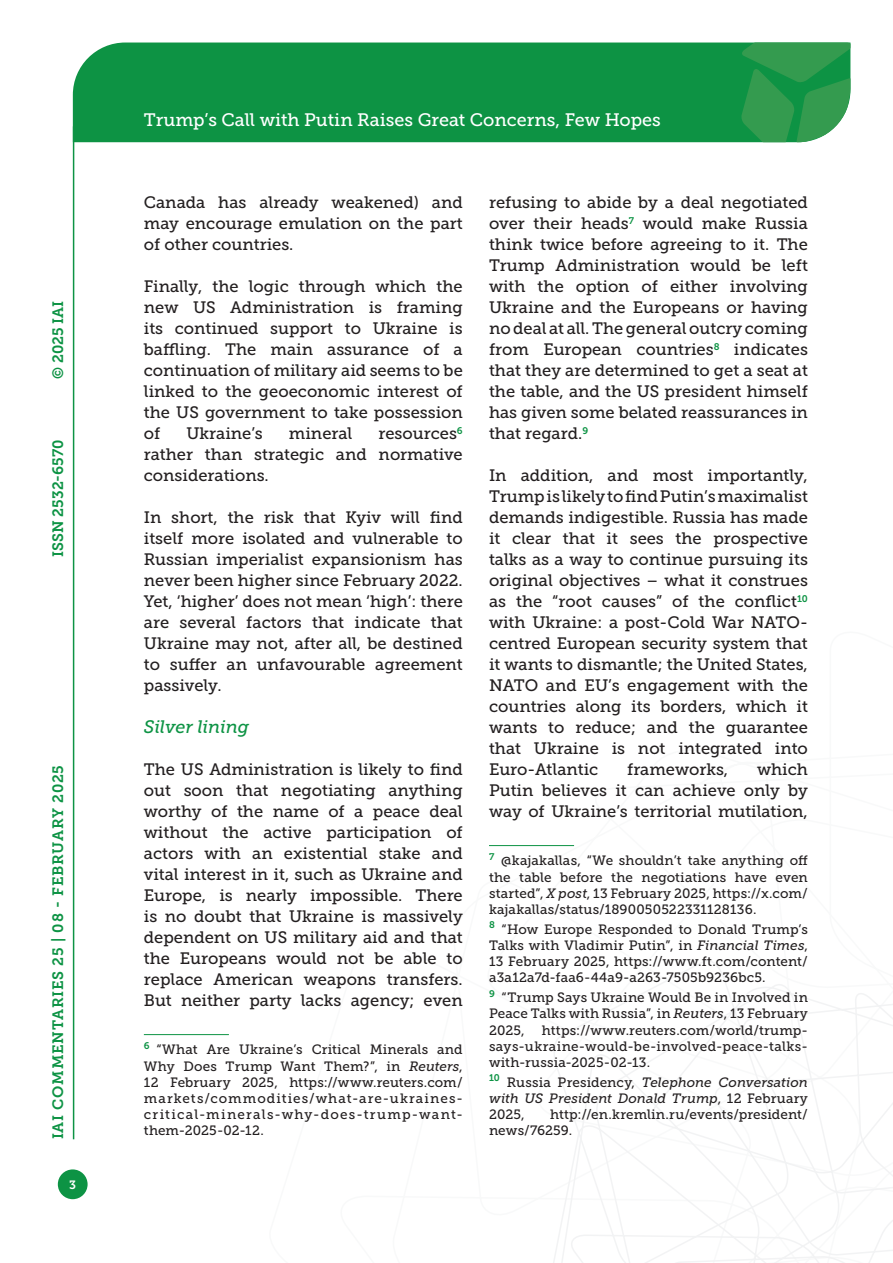
<style>
.page{position:relative;width:893px;height:1263px;background:#fff}
.page>*{position:absolute;margin:0;border:0;box-sizing:border-box;transform-origin:0 0}
.t1{font:18px "Museo Slab 500";color:#fff}
.Titolo_paragrafo_2{font:italic 18px "Museo Slab 500";letter-spacing:-.005em;color:#0d9344}
.Testo{font:16.5px/21px "Museo Slab 500";color:#231f20;text-align:justify}
.t2{font:15px "Museo Slab 700";letter-spacing:.05em;color:#0d9344}
.t3{font:15px "Museo Slab 700";color:#0d9344}
.Nota{font:13.5px/16.2px "Museo Slab 500";letter-spacing:.015em;color:#231f20;text-align:justify}
.Nota-2{font:italic 13.5px/16.2px "Museo Slab 500";color:#231f20;text-align:justify}
.t4{font:12px "Museo Slab 700";color:#fff}
.s1{font-style:italic}
.s2{font-style:normal}
</style>
<div class="page">
<svg style="left:553px;top:960px;width:340px;height:303px"></svg>
<div style="left:73px;top:43px;width:668px;height:99px;background:#0d9344"></div>
<svg style="left:741px;top:43px;width:109px;height:99px;background:#339d54"></svg>
<div style="left:58px;top:1169px;width:30px;height:30px;background:#0d9344;border-radius:50%"></div>
<hr style="left:73px;top:126px;width:1px;height:1013px;background:#0d9344">
<hr style="left:144px;top:1034px;width:85px;height:1px;background:#0d9344">
<hr style="left:489px;top:845px;width:85px;height:1px;background:#0d9344">
<p class="t2" style="left:50px;top:379px;width:80px;rotate:-90deg">© 2025 IAI</p>
<p class="t3" style="left:50px;top:557px;width:119px;rotate:-90deg">ISSN 2532-6570</p>
<p class="t2" style="left:50px;top:1139px;width:376px;rotate:-90deg">IAI COMMENTARIES 25 | 08 - FEBRUARY 2025</p>
<p class="t4" style="left:69px;top:1178px;width:8px">3</p>
<p class="t1" style="left:144px;top:110px;width:519px">Trump’s Call with Putin Raises Great Concerns, Few Hopes</p>
<p class="Testo" style="left:144px;top:192px;width:320px">Canada has already weakened) and may encourage emulation on the part of other countries.</p>
<p class="Testo" style="left:144px;top:276px;width:320px">Finally, the logic through which the new US Administration is framing its continued support to Ukraine is baffling. The main assurance of a continuation of military aid seems to be linked to the geoeconomic interest of the US government to take possession of</p>
<p class="Testo" style="left:144px;top:423px;width:320px;text-indent:235px">resources<sup>6 </sup>rather than strategic and normative considerations.</p>
<p class="Testo" style="left:144px;top:507px;width:320px">In short, the risk that Kyiv will find itself more isolated and vulnerable to Russian imperialist expansionism has never been higher since February 2022.<br>Yet, ‘higher’ does not mean ‘high’: there are several factors that indicate that Ukraine may not, after all, be destined to suffer an unfavourable agreement passively.</p>
<p class="Titolo_paragrafo_2" style="left:144px;top:717px;width:107px">Silver lining</p>
<p class="Testo" style="left:144px;top:759px;width:320px">The US Administration is likely to find out soon that negotiating anything worthy of the name of a peace deal without the active participation of actors with an existential stake and vital interest in it, such as Ukraine and Europe, is nearly impossible. There is no doubt that Ukraine is massively dependent on US military aid and that the Europeans would not be able to replace American weapons transfers.<br>But neither party lacks agency; even</p>
<p class="Nota" style="left:144px;top:1042px;width:320px"><sup>6</sup> “What Are Ukraine’s Critical Minerals and Why Does Trump Want Them?”, in <span class="s1">Reuters</span>, 12 February 2025, https://www.reuters.com/ markets/commodities/what-are-ukraines&shy;critical-minerals-why-does-trump-want&shy;them-2025-02-12.</p>
<p class="Testo" style="left:186px;top:423px;width:78px">Ukraine’s</p>
<p class="Testo" style="left:289px;top:423px;width:65px">mineral</p>
<p class="Testo" style="left:489px;top:192px;width:320px">refusing to abide by a deal negotiated over their heads<sup>7</sup> would make Russia think twice before agreeing to it. The Trump Administration would be left with the option of either involving Ukraine and the Europeans or having no deal at all. The general outcry coming from European countries<sup>8</sup> indicates that they are determined to get a seat at the table, and the US president himself has given some belated reassurances in that regard.<sup>9</sup></p>
<p class="Testo" style="left:489px;top:465px;width:320px">In addition, and most importantly, Trump is likely to find Putin’s maximalist demands indigestible. Russia has made it clear that it sees the prospective talks as a way to continue pursuing its original objectives – what it construes as the “root causes” of the conflict<sup>10 </sup>with Ukraine: a post-Cold War NATO&shy;centred European security system that it wants to dismantle; the United States, NATO and EU’s engagement with the countries along its borders, which it wants to reduce; and the guarantee that Ukraine is not integrated into Euro-Atlantic</p>
<p class="Testo" style="left:627px;top:759px;width:103px">frameworks,</p>
<p class="Testo" style="left:489px;top:759px;width:320px;text-indent:268px">which Putin believes it can achieve only by way of Ukraine’s territorial mutilation,</p>
<p class="Nota" style="left:489px;top:853px;width:320px"><sup>7</sup> @kajakallas, “We shouldn’t take anything off the table before the negotiations have even started”, <span class="s1">X post</span>, 13 February 2025, https://x.com/ kajakallas/status/1890050522331128136.</p>
<p class="Nota" style="left:489px;top:921px;width:320px"><sup>8</sup> “How Europe Responded to Donald Trump’s Talks with Vladimir Putin”, in <span class="s1">Financial Times</span>, 13 February 2025, https://www.ft.com/content/ a3a12a7d-faa6-44a9-a263-7505b9236bc5.</p>
<p class="Nota" style="left:489px;top:989px;width:320px"><sup>9</sup> “Trump Says Ukraine Would Be in Involved in Peace Talks with Russia”, in <span class="s1">Reuters</span>, 13 February 2025,</p>
<p class="Nota" style="left:489px;top:1022px;width:320px;text-indent:53px">https://www.reuters.com/world/trump&shy;says-ukraine-would-be-involved-peace-talks&shy;with-russia-2025-02-13.</p>
<p class="Nota-2" style="left:489px;top:1074px;width:320px"><sup>10</sup> <span class="s2">Russia Presidency,</span> Telephone Conversation with US President Donald Trump<span class="s2">, 12 February 2025,</span></p>
<p class="Nota" style="left:489px;top:1106px;width:320px;text-indent:61px">http://en.kremlin.ru/events/president/ news/76259.</p>
</div>
